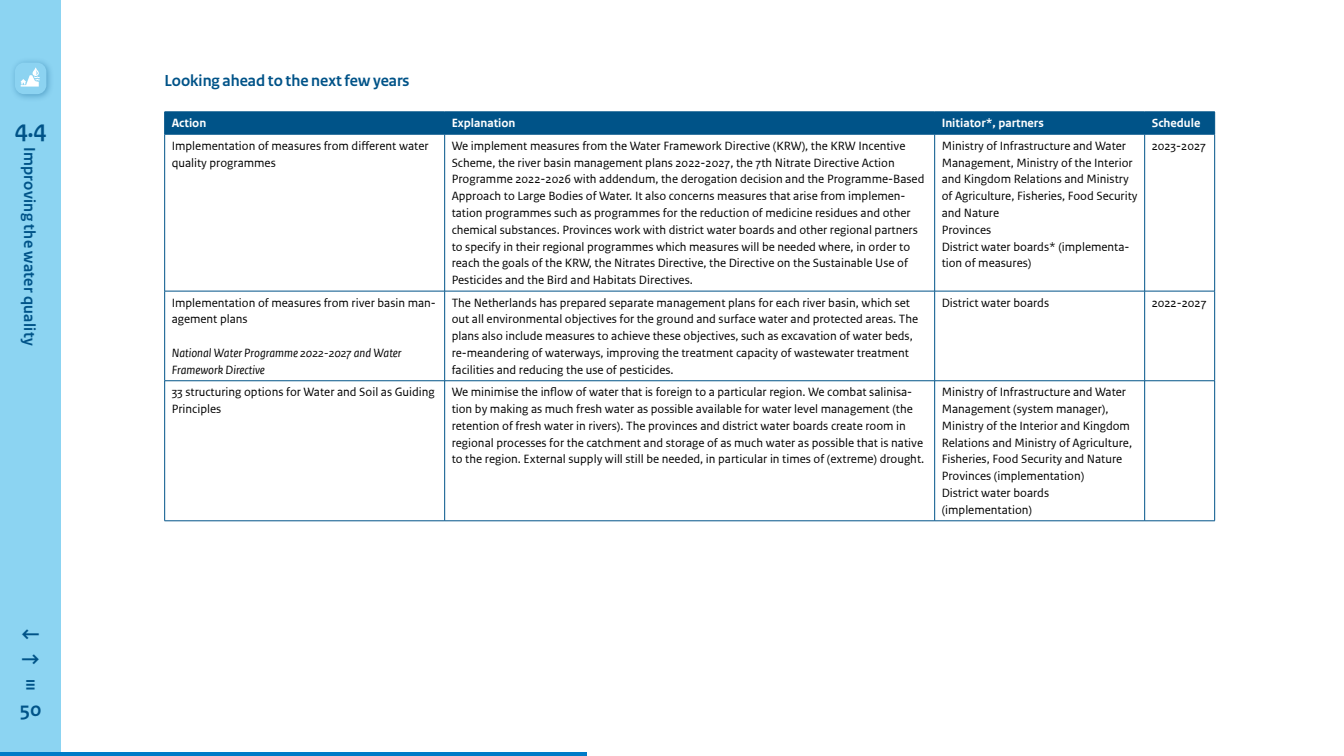
<style>
.page{position:relative;width:1344px;height:756px;background:#fff}
.page>*{position:absolute;margin:0;border:0;box-sizing:border-box;transform-origin:0 0}
.t1{font:700 25.2px "Rijksoverheid Sans Heading";color:#005388}
.t2{font:700 21px/25.2px "Rijksoverheid Sans Heading";color:#005388}
.H3_Boven_tabel{font:700 16.8px "Rijksoverheid Sans Heading";color:#005388}
.H3_Boven_tabel-2{font:700 16.8px "Rijksoverheid Sans Heading";letter-spacing:.02em;color:#005388}
.T-body{font:12.6px/16.8px "Rijksoverheid Sans Text TT";color:#000}
.T-body_met_wit_voor{font:italic 12.6px/16.8px "Rijksoverheid Sans Text TT";color:#000}
.T-kop{font:700 12.6px "Rijksoverheid Sans Text TT";color:#fff}
</style>
<div class="page">
<div style="left:0;top:0;width:61px;height:756px;background:#8cd4f2"></div>
<div style="left:9px;top:57px;width:45px;height:45px;background:#005388;opacity:.4"></div>
<div style="left:15px;top:63px;width:31px;height:31px;background:#8cd3f1;border-radius:9px"></div>
<svg style="left:21px;top:68px;width:19px;height:19px"></svg>
<svg style="left:165px;top:135px;width:1049px;height:386px"></svg>
<hr style="left:444px;top:134px;width:1px;height:157px;background:#005388">
<hr style="left:934px;top:134px;width:1px;height:157px;background:#005388">
<hr style="left:1144px;top:134px;width:1px;height:157px;background:#005388">
<hr style="left:164px;top:291px;width:281px;height:1px;background:#005388">
<hr style="left:445px;top:291px;width:490px;height:1px;background:#005388">
<hr style="left:444px;top:291px;width:1px;height:90px;background:#005388">
<hr style="left:935px;top:291px;width:210px;height:1px;background:#005388">
<hr style="left:934px;top:291px;width:1px;height:90px;background:#005388">
<hr style="left:1145px;top:291px;width:70px;height:1px;background:#005388">
<hr style="left:1144px;top:291px;width:1px;height:90px;background:#005388">
<hr style="left:164px;top:381px;width:281px;height:1px;background:#005388">
<hr style="left:445px;top:381px;width:490px;height:1px;background:#005388">
<hr style="left:444px;top:381px;width:1px;height:140px;background:#005388">
<hr style="left:935px;top:381px;width:210px;height:1px;background:#005388">
<hr style="left:934px;top:381px;width:1px;height:140px;background:#005388">
<hr style="left:1145px;top:381px;width:70px;height:1px;background:#005388">
<hr style="left:1144px;top:381px;width:1px;height:140px;background:#005388">
<hr style="left:164px;top:134px;width:1px;height:157px;background:#005388">
<hr style="left:1214px;top:134px;width:1px;height:157px;background:#005388">
<hr style="left:164px;top:291px;width:1px;height:90px;background:#005388">
<hr style="left:1214px;top:291px;width:1px;height:90px;background:#005388">
<hr style="left:164px;top:381px;width:1px;height:140px;background:#005388">
<hr style="left:1214px;top:381px;width:1px;height:140px;background:#005388">
<hr style="left:164px;top:521px;width:281px;height:1px;background:#005388">
<hr style="left:445px;top:521px;width:490px;height:1px;background:#005388">
<hr style="left:935px;top:521px;width:210px;height:1px;background:#005388">
<hr style="left:1145px;top:521px;width:70px;height:1px;background:#005388">
<div style="left:164px;top:112px;width:1051px;height:22px;background:#005388"></div>
<hr style="left:164px;top:134px;width:281px;height:1px;background:#005388">
<hr style="left:445px;top:134px;width:490px;height:1px;background:#005388">
<hr style="left:935px;top:134px;width:210px;height:1px;background:#005388">
<hr style="left:1145px;top:134px;width:70px;height:1px;background:#005388">
<hr style="left:0;top:752px;width:586px;height:4px;background:#007bc7">
<h1 class="t1" style="left:15px;top:114px;width:33px">4.4</h1>
<h3 class="H3_Boven_tabel-2" style="left:39px;top:147px;width:200px;rotate:90deg">Improving the water quality</h3>
<h2 class="t2" style="left:20px;top:622px;width:23px">← → ≡<br>50</h2>
<h3 class="H3_Boven_tabel" style="left:164px;top:72px;width:247px">Looking ahead to the next few years</h3>
<p class="T-kop" style="left:172px;top:116px;width:36px">Action</p>
<p class="T-kop" style="left:452px;top:116px;width:65px">Explanation</p>
<p class="T-kop" style="left:942px;top:116px;width:104px">Initiator*, partners</p>
<p class="T-kop" style="left:1152px;top:116px;width:50px">Schedule</p>
<p class="T-body" style="left:172px;top:137px;width:258px">Implementation of measures from different water quality programmes</p>
<p class="T-body" style="left:452px;top:137px;width:474px">We implement measures from the Water Framework Directive (KRW), the KRW Incentive Scheme, the river basin management plans 2022-2027, the 7th Nitrate Directive Action Programme 2022-2026 with addendum, the derogation decision and the Programme-Based Approach to Large Bodies of Water. It also concerns measures that arise from implemen&shy;tation programmes such as programmes for the reduction of medicine residues and other chemical substances. Provinces work with district water boards and other regional partners to specify in their regional programmes which measures will be needed where, in order to reach the goals of the KRW, the Nitrates Directive, the Directive on the Sustainable Use of Pesticides and the Bird and Habitats Directives.</p>
<p class="T-body" style="left:942px;top:137px;width:198px">Ministry of Infrastructure and Water<br>Management, Ministry of the Interior and Kingdom Relations and Ministry of Agriculture, Fisheries, Food Security and Nature</p>
<p class="T-body" style="left:1152px;top:137px;width:56px">2023-2027</p>
<p class="T-body" style="left:942px;top:221px;width:51px">Provinces</p>
<p class="T-body" style="left:942px;top:238px;width:189px">District water boards* (implementa&shy;tion of measures)</p>
<p class="T-body" style="left:172px;top:294px;width:266px">Implementation of measures from river basin man&shy;agement plans</p>
<p class="T-body_met_wit_voor" style="left:172px;top:345px;width:231px">National Water Programme 2022-2027 and Water<br>Framework Directive</p>
<p class="T-body" style="left:452px;top:294px;width:468px">The Netherlands has prepared separate management plans for each river basin, which set out all environmental objectives for the ground and surface water and protected areas. The plans also include measures to achieve these objectives, such as excavation of water beds, re-meandering of waterways, improving the treatment capacity of wastewater treatment facilities and reducing the use of pesticides.</p>
<p class="T-body" style="left:942px;top:294px;width:109px">District water boards</p>
<p class="T-body" style="left:1152px;top:294px;width:56px">2022-2027</p>
<p class="T-body" style="left:172px;top:384px;width:265px">33 structuring options for Water and Soil as Guiding<br>Principles</p>
<p class="T-body" style="left:452px;top:384px;width:474px">We minimise the inflow of water that is foreign to a particular region. We combat salinisa&shy;tion by making as much fresh water as possible available for water level management (the retention of fresh water in rivers). The provinces and district water boards create room in regional processes for the catchment and storage of as much water as possible that is native to the region. External supply will still be needed, in particular in times of (extreme) drought.</p>
<p class="T-body" style="left:942px;top:384px;width:192px">Ministry of Infrastructure and Water Management (system manager), Ministry of the Interior and Kingdom Relations and Ministry of Agriculture, Fisheries, Food Security and Nature</p>
<p class="T-body" style="left:942px;top:468px;width:144px">Provinces (implementation)</p>
<p class="T-body" style="left:942px;top:485px;width:109px">District water boards (implementation)</p>
</div>
